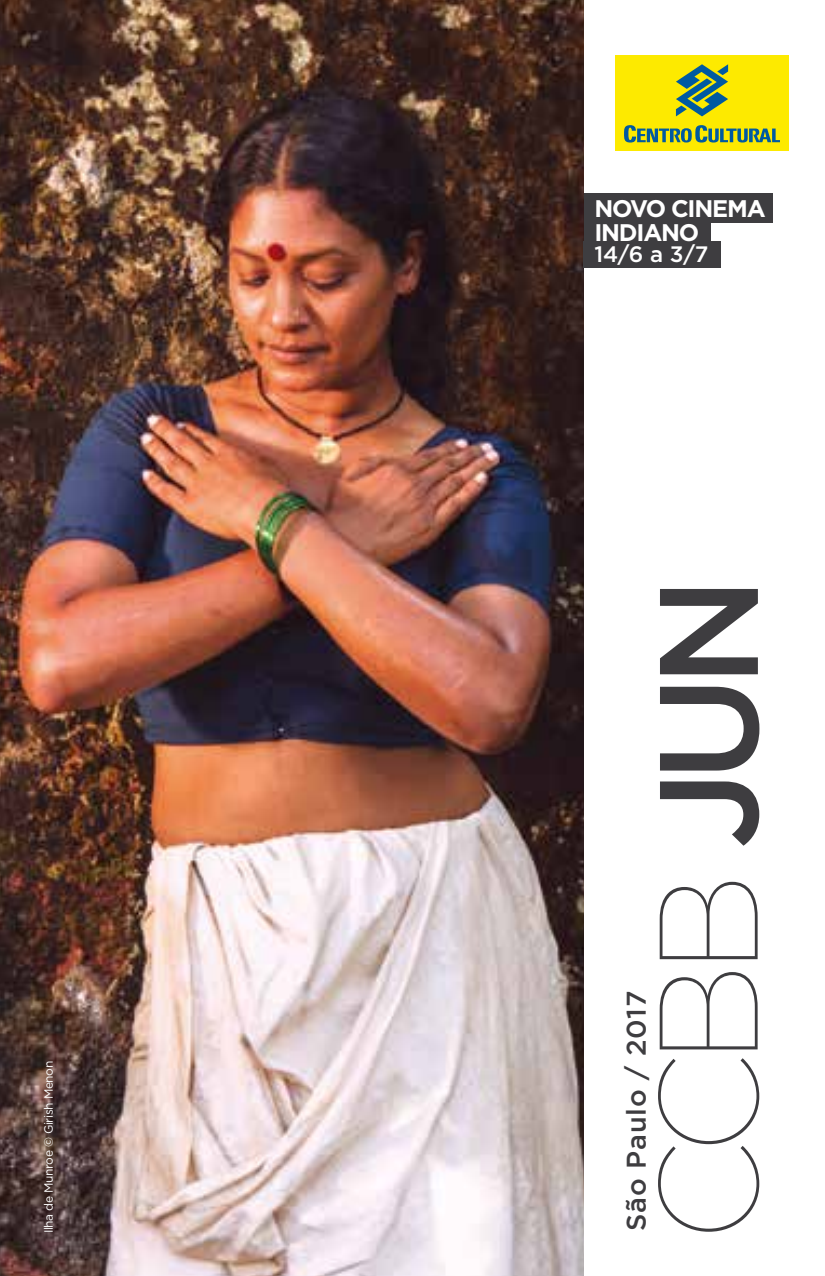
<style>
.page{position:relative;width:825px;height:1276px;background:#fff}
.page>*{position:absolute;margin:0;border:0;box-sizing:border-box;transform-origin:0 0}
.t1{font:100 139.8px "Gotham";color:#3e3d40}
.t2{font:500 27px "Gotham";letter-spacing:.03em;color:#3e3d40}
.t3{font:700 24px/23.7px "Gotham";letter-spacing:-.05em;color:#fff}
.t4{font:500 22.2px "Gotham";color:#fff}
.t5{font:12px "Gotham";letter-spacing:-.03em;color:#fff}
.s1{font-weight:500}
</style>
<div class="page">
<div style="left:615px;top:56px;width:174px;height:95px;background:#fdea00"></div>
<svg style="left:676px;top:64px;width:52px;height:52px"></svg>
<svg style="left:624px;top:125px;width:156px;height:17px"></svg>
<img style="left:0;top:0;width:584px;height:1276px">
<div style="left:584px;top:193px;width:189px;height:29px;background:#3e3d40"></div>
<div style="left:584px;top:219px;width:126px;height:29px;background:#3e3d40"></div>
<div style="left:584px;top:241px;width:137px;height:26px;background:#3e3d40"></div>
<p class="t5" style="left:42px;top:1233px;width:174px;rotate:-90deg">Ilha de Munroe © Girish Menon</p>
<h3 class="t3" style="left:594px;top:196px;width:173px">NOVO CINEMA<br>INDIANO</h3>
<h3 class="t4" style="left:594px;top:242px;width:115px">14/6 a 3/7</h3>
<h2 class="t2" style="left:621px;top:1231px;width:242px;rotate:-90deg">São Paulo / 2017</h2>
<h1 class="t1" style="left:633px;top:1242px;width:667px;rotate:-90deg">CCBB <span class="s1">JUN</span></h1>
</div>
